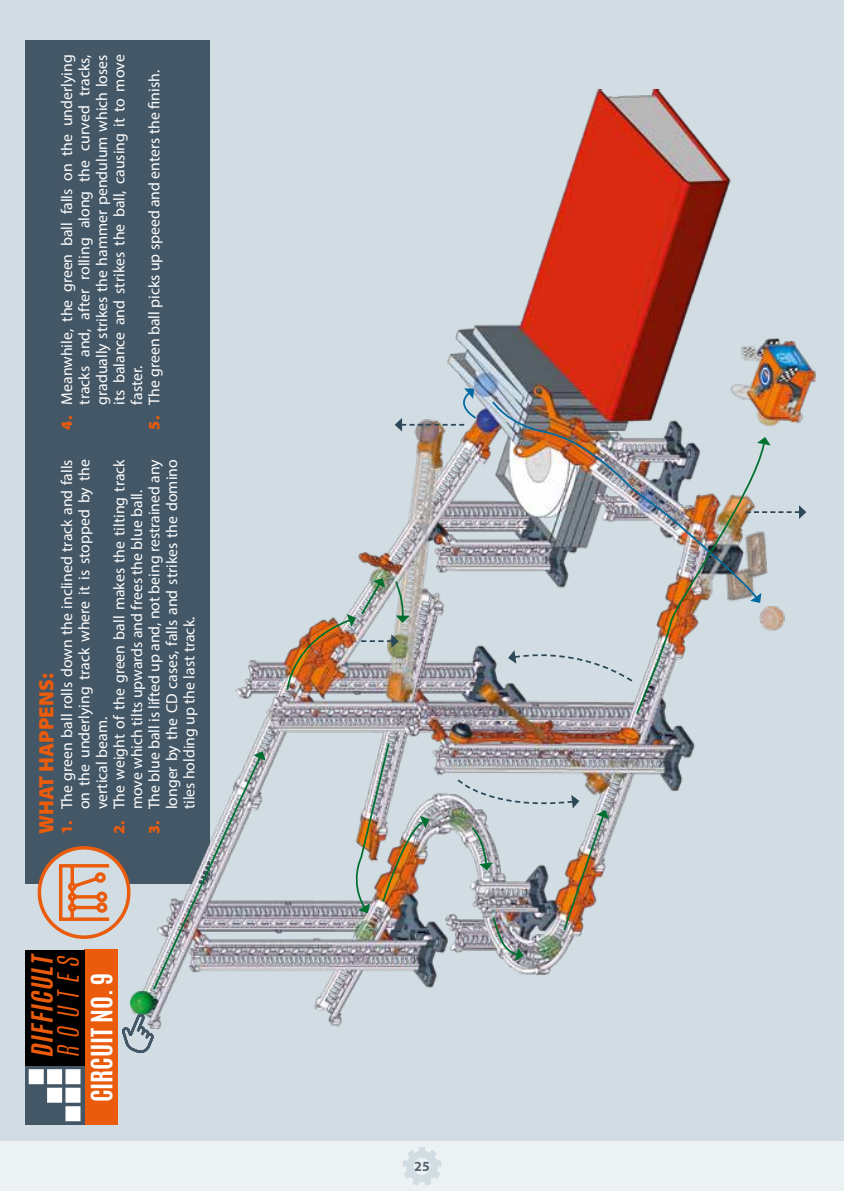
<style>
.page{position:relative;width:844px;height:1191px;background:#fff}
.page>*{position:absolute;margin:0;border:0;box-sizing:border-box;transform-origin:0 0}
.t1{font:700 24.5px "Antonio";color:#fff;scale:1.08 1}
.t2{font:italic 700 24.5px "Antonio";color:#ea5b0b;scale:1.08 1}
.t3{font:italic 300 24.5px "Antonio";color:#ea5b0b;scale:1.08 1}
.t4{font:900 21px "Myriad Pro";color:#ea5b0b}
.t5{font:15.75px/17.5px "Myriad Pro";color:#fff;text-align:justify}
.t6{font:700 14px "Myriad Pro";color:#546472}
.s1{font-weight:900;color:#ea5b0b}
</style>
<div class="page">
<div style="left:0;top:0;width:843px;height:1191px;background:#d1dce3"></div>
<div style="left:0;top:1141px;width:843px;height:50px;background:#ecf1f3"></div>
<div style="left:25px;top:40px;width:184px;height:843px;background:#435766"></div>
<div style="left:39px;top:848px;width:90px;height:89px;background:#d1dce3;border-radius:50%"></div>
<div style="left:38px;top:846px;width:92px;height:93px;border:4px solid #ea5b0b;border-radius:50%"></div>
<svg style="left:59px;top:864px;width:51px;height:57px"></svg>
<img style="left:130px;top:90px;width:685px;height:938px">
<div style="left:84px;top:949px;width:34px;height:176px;background:#ea5b0b"></div>
<svg style="left:122px;top:1004px;width:34px;height:49px"></svg>
<svg style="left:151px;top:751px;width:115px;height:240px"></svg>
<img style="left:285px;top:578px;width:124px;height:113px">
<img style="left:349px;top:741px;width:80px;height:172px">
<img style="left:491px;top:400px;width:267px;height:200px">
<img style="left:456px;top:778px;width:153px;height:183px">
<img style="left:508px;top:437px;width:298px;height:278px">
<svg style="left:394px;top:388px;width:83px;height:43px"></svg>
<div style="left:25px;top:1065px;width:59px;height:60px;background:#435766"></div>
<div style="left:25px;top:949px;width:59px;height:116px;background:#000"></div>
<div style="left:65px;top:1106px;width:15px;height:15px;background:#fff;border:4px solid #fff"></div>
<div style="left:65px;top:1087px;width:15px;height:15px;background:#fff;border:4px solid #fff"></div>
<div style="left:47px;top:1087px;width:15px;height:15px;background:#fff;border:2px solid #fff"></div>
<div style="left:65px;top:1069px;width:15px;height:15px;background:#fff;border:4px solid #fff"></div>
<div style="left:47px;top:1069px;width:15px;height:15px;background:#fff;border:2px solid #fff"></div>
<div style="left:29px;top:1069px;width:15px;height:15px;background:#fff;border:2px solid #fff"></div>
<svg style="left:402px;top:1147px;width:39px;height:38px"></svg>
<p class="t5" style="left:58px;top:405px;width:352px;text-indent:-25px;rotate:-90deg"><span class="s1">4.</span> Meanwhile, the green ball falls on the underlying tracks and, after rolling along the curved tracks, gradually strikes the hammer pendulum which loses its balance and strikes the ball, causing it to move faster.</p>
<p class="t5" style="left:145px;top:429px;width:361px;rotate:-90deg"><span class="s1">5.</span> The green ball picks up speed and enters the finish.</p>
<p class="t5" style="left:58px;top:809px;width:351px;text-indent:-25px;rotate:-90deg"><span class="s1">1.</span> The green ball rolls down the inclined track and falls on the underlying track where it is stopped by the vertical beam.</p>
<p class="t5" style="left:110px;top:834px;width:376px;text-align:center;rotate:-90deg"><span class="s1">2.</span> The weight of the green ball makes the tilting track move which tilts upwards and frees the blue ball.</p>
<p class="t5" style="left:145px;top:809px;width:351px;text-indent:-25px;rotate:-90deg"><span class="s1">3.</span> The blue ball is lifted up and, not being restrained any longer by the CD cases, falls and strikes the domino tiles holding up the last track.</p>
<h2 class="t4" style="left:34px;top:834px;width:162px;rotate:-90deg">WHAT HAPPENS:</h2>
<h1 class="t2" style="left:25px;top:1058px;width:101px;rotate:-90deg">DIFFICULT</h1>
<h1 class="t3" style="left:53px;top:1058px;width:100px;rotate:-90deg">ROUTES</h1>
<h1 class="t1" style="left:84px;top:1102px;width:122px;rotate:-90deg">CIRCUIT NO. 9</h1>
<p class="t6" style="left:414px;top:1157px;width:17px">25</p>
</div>
